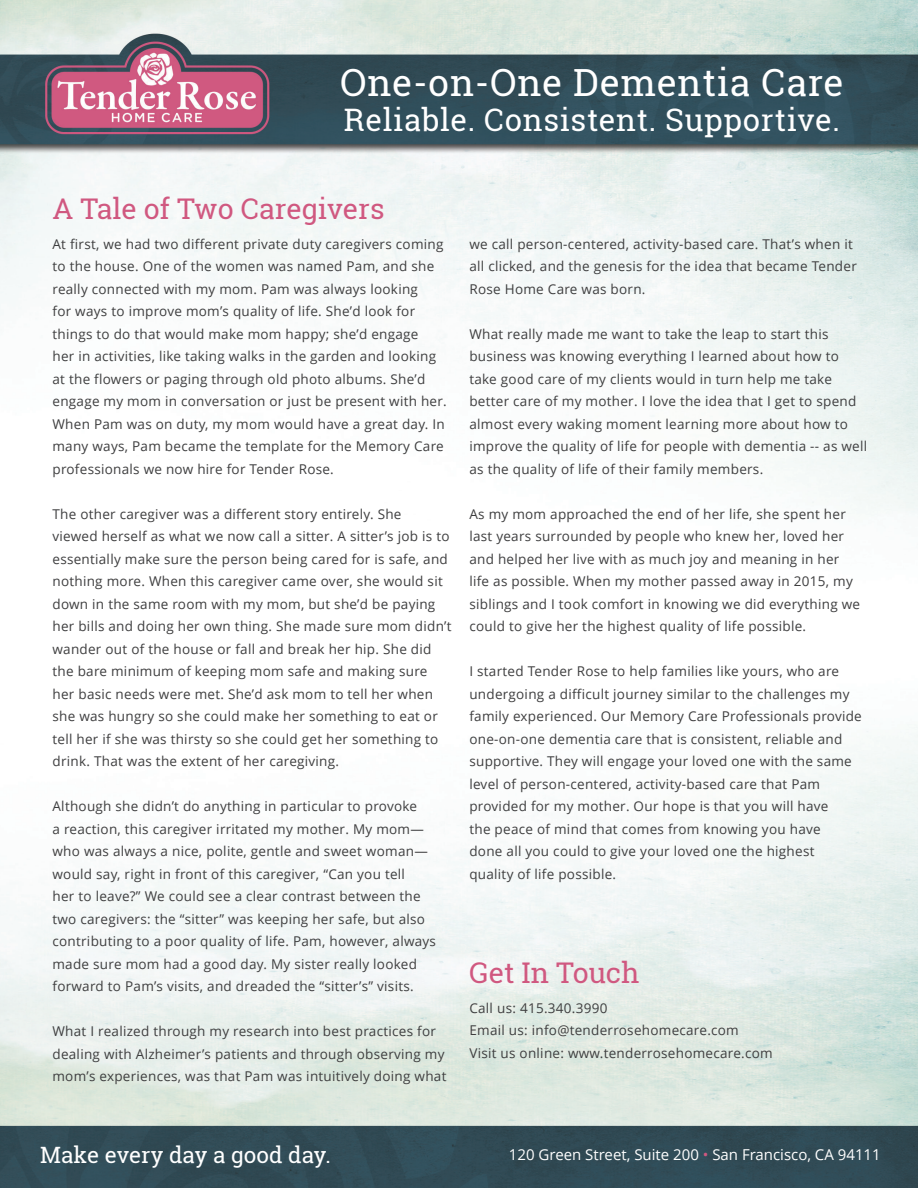
<style>
.page{position:relative;width:918px;height:1188px;background:#fff}
.page>*{position:absolute;margin:0;border:0;box-sizing:border-box;transform-origin:0 0}
.t1{font:37.5px "Roboto Slab";letter-spacing:.02em;color:#fff}
.t2{font:31.05px "Roboto Slab";letter-spacing:.02em;color:#fff}
.t3{font:28.5px "Roboto Slab";color:#d05880}
.t4{font:22.5px "Roboto Slab";color:#fff}
.t5{font:15px "Open Sans";color:#fff}
.t6{font:13.5px/22.5px "Open Sans";letter-spacing:.02em;color:#3e3e3f}
.s1{color:#d05880}
</style>
<div class="page">
<img style="left:0;top:0;width:918px;height:1188px">
<h1 class="t1" style="left:340px;top:61px;width:505px">One-on-One Dementia Care</h1>
<h2 class="t2" style="left:344px;top:101px;width:497px">Reliable. Consistent. Supportive.</h2>
<h3 class="t3" style="left:52px;top:192px;width:334px">A Tale of Two Caregivers</h3>
<p class="t6" style="left:52px;top:232px;width:396px">At first, we had two different private duty caregivers coming to the house. One of the women was named Pam, and she really connected with my mom. Pam was always looking<br>for ways to improve mom’s quality of life. She’d look for things to do that would make mom happy; she’d engage<br>her in activities, like taking walks in the garden and looking at the flowers or paging through old photo albums. She’d engage my mom in conversation or just be present with her.<br>When Pam was on duty, my mom would have a great day. In many ways, Pam became the template for the Memory Care professionals we now hire for Tender Rose.</p>
<p class="t6" style="left:52px;top:502px;width:400px">The other caregiver was a different story entirely. She<br>viewed herself as what we now call a sitter. A sitter’s job is to essentially make sure the person being cared for is safe, and nothing more. When this caregiver came over, she would sit down in the same room with my mom, but she’d be paying her bills and doing her own thing. She made sure mom didn’t wander out of the house or fall and break her hip. She did the bare minimum of keeping mom safe and making sure her basic needs were met. She’d ask mom to tell her when she was hungry so she could make her something to eat or tell her if she was thirsty so she could get her something to drink. That was the extent of her caregiving.</p>
<p class="t6" style="left:52px;top:795px;width:385px">Although she didn’t do anything in particular to provoke<br>a reaction, this caregiver irritated my mother. My mom— who was always a nice, polite, gentle and sweet woman— would say, right in front of this caregiver, “Can you tell<br>her to leave?” We could see a clear contrast between the two caregivers: the “sitter” was keeping her safe, but also contributing to a poor quality of life. Pam, however, always made sure mom had a good day. My sister really looked forward to Pam’s visits, and dreaded the “sitter’s” visits.</p>
<p class="t6" style="left:52px;top:1020px;width:396px">What I realized through my research into best practices for dealing with Alzheimer’s patients and through observing my mom’s experiences, was that Pam was intuitively doing what</p>
<p class="t6" style="left:469px;top:232px;width:389px">we call person-centered, activity-based care. That’s when it all clicked, and the genesis for the idea that became Tender<br>Rose Home Care was born.</p>
<p class="t6" style="left:469px;top:322px;width:399px">What really made me want to take the leap to start this business was knowing everything I learned about how to take good care of my clients would in turn help me take better care of my mother. I love the idea that I get to spend almost every waking moment learning more about how to improve the quality of life for people with dementia -- as well as the quality of life of their family members.</p>
<p class="t6" style="left:469px;top:502px;width:392px">As my mom approached the end of her life, she spent her last years surrounded by people who knew her, loved her and helped her live with as much joy and meaning in her life as possible. When my mother passed away in 2015, my siblings and I took comfort in knowing we did everything we could to give her the highest quality of life possible.</p>
<p class="t6" style="left:469px;top:660px;width:394px">I started Tender Rose to help families like yours, who are undergoing a difficult journey similar to the challenges my family experienced. Our Memory Care Professionals provide one-on-one dementia care that is consistent, reliable and supportive. They will engage your loved one with the same level of person-centered, activity-based care that Pam provided for my mother. Our hope is that you will have<br>the peace of mind that comes from knowing you have<br>done all you could to give your loved one the highest quality of life possible.</p>
<h3 class="t3" style="left:469px;top:956px;width:172px">Get In Touch</h3>
<p class="t6" style="left:469px;top:996px;width:305px">Call us: 415.340.3990<br>Email us: info@tenderrosehomecare.com<br>Visit us online: www.tenderrosehomecare.com</p>
<h3 class="t4" style="left:40px;top:1142px;width:292px">Make every day a good day.</h3>
<p class="t5" style="left:509px;top:1144px;width:373px">120 Green Street, Suite 200 <span class="s1">•</span> San Francisco, CA 94111</p>
</div>
